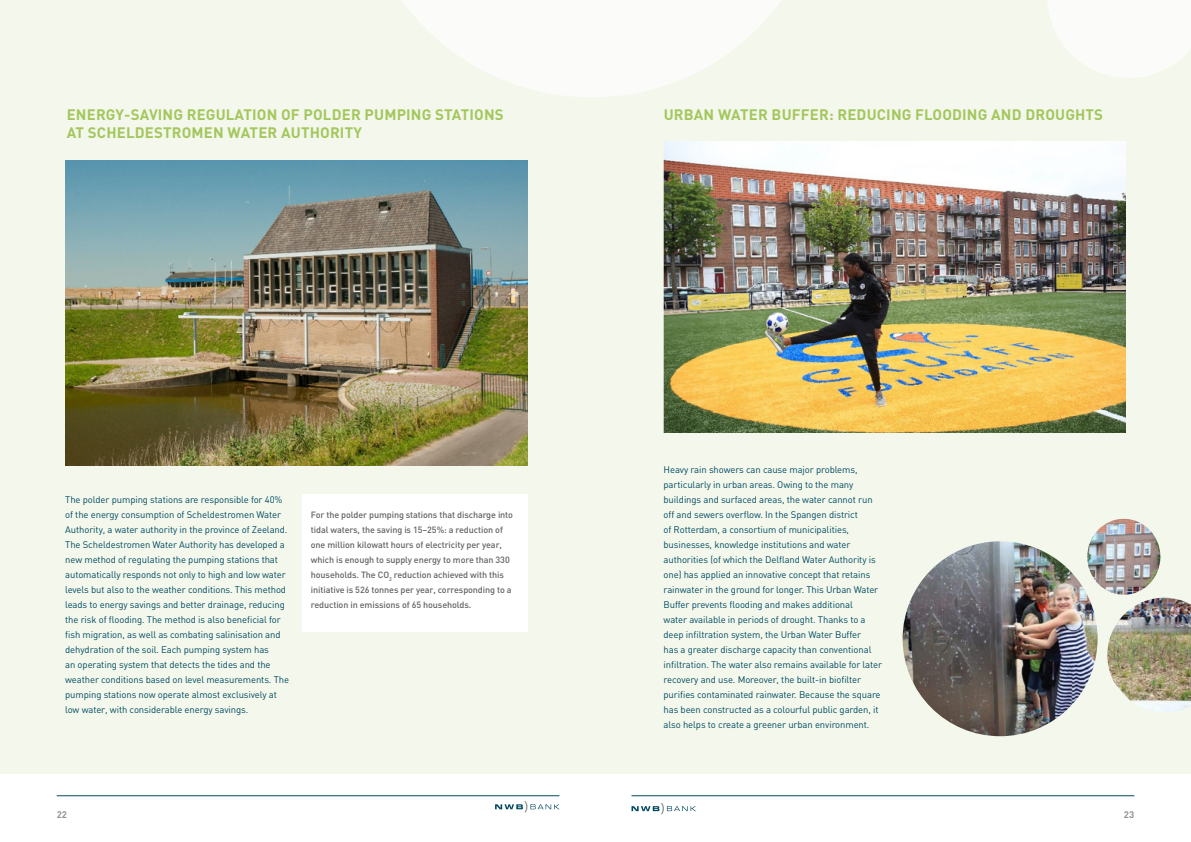
<style>
.page{position:relative;width:1191px;height:842px;background:#fff}
.page>*{position:absolute;margin:0;border:0;box-sizing:border-box;transform-origin:0 0}
.nieuw-kop{font:700 15px/18px "DIN";letter-spacing:.01em;color:#a3c75d}
.intro{font:9.5px/15px "DIN";letter-spacing:-.01em;color:#004960}
.t1{font:700 9.5px "DIN";color:#94958f}
.intro-2{font:500 9px/15px "DIN";letter-spacing:-.01em;color:#636366}
</style>
<div class="page">
<svg style="left:631px;top:803px;width:65px;height:11px"></svg>
<svg style="left:495px;top:801px;width:64px;height:11px"></svg>
<hr style="left:57px;top:795px;width:502px;height:1px;background:#004960">
<hr style="left:631px;top:795px;width:503px;height:1px;background:#004960">
<div style="left:0;top:0;width:1191px;height:773px;background:#f4f8ec"></div>
<svg style="left:402px;top:0;width:379px;height:97px;fill:#fbfcf9"></svg>
<img style="left:65px;top:161px;width:462px;height:304px">
<img style="left:663px;top:141px;width:463px;height:292px">
<svg style="left:1048px;top:0;width:143px;height:78px"></svg>
<div style="left:302px;top:494px;width:225px;height:137px;background:#fff"></div>
<img style="left:902px;top:541px;width:195px;height:195px;border-radius:97px">
<img style="left:1107px;top:598px;width:84px;height:114px">
<img style="left:1087px;top:519px;width:73px;height:76px">
<p class="nieuw-kop" style="left:67px;top:105px;width:438px">ENERGY-SAVING REGULATION OF POLDER PUMPING STATIONS<br>AT SCHELDESTROMEN WATER AUTHORITY</p>
<p class="nieuw-kop" style="left:663px;top:105px;width:441px">URBAN WATER BUFFER: REDUCING FLOODING AND DROUGHTS</p>
<p class="intro" style="left:65px;top:492px;width:225px">The polder pumping stations are responsible for 40% of the energy consumption of Scheldestromen Water Authority, a water authority in the province of Zeeland.<br>The Scheldestromen Water Authority has developed a new method of regulating the pumping stations that automatically responds not only to high and low water levels but also to the weather conditions. This method leads to energy savings and better drainage, reducing the risk of flooding. The method is also beneficial for fish migration, as well as combating salinisation and dehydration of the soil. Each pumping system has<br>an operating system that detects the tides and the weather conditions based on level measurements. The pumping stations now operate almost exclusively at low water, with considerable energy savings.</p>
<p class="intro-2" style="left:311px;top:507px;width:204px">For the polder pumping stations that discharge into tidal waters, the saving is 15–25%: a reduction of one million kilowatt hours of electricity per year, which is enough to supply energy to more than 330 households. The CO<sub>2</sub> reduction achieved with this initiative is 526 tonnes per year, corresponding to a reduction in emissions of 65 households.</p>
<p class="intro" style="left:663px;top:462px;width:220px">Heavy rain showers can cause major problems, particularly in urban areas. Owing to the many buildings and surfaced areas, the water cannot run off and sewers overflow. In the Spangen district<br>of Rotterdam, a consortium of municipalities, businesses, knowledge institutions and water authorities (of which the Delfland Water Authority is one) has applied an innovative concept that retains rainwater in the ground for longer. This Urban Water Buffer prevents flooding and makes additional<br>water available in periods of drought. Thanks to a deep infiltration system, the Urban Water Buffer<br>has a greater discharge capacity than conventional infiltration. The water also remains available for later recovery and use. Moreover, the built-in biofilter purifies contaminated rainwater. Because the square has been constructed as a colourful public garden, it also helps to create a greener urban environment.</p>
<p class="t1" style="left:57px;top:808px;width:12px">22</p>
<p class="t1" style="left:1123px;top:808px;width:12px">23</p>
</div>
